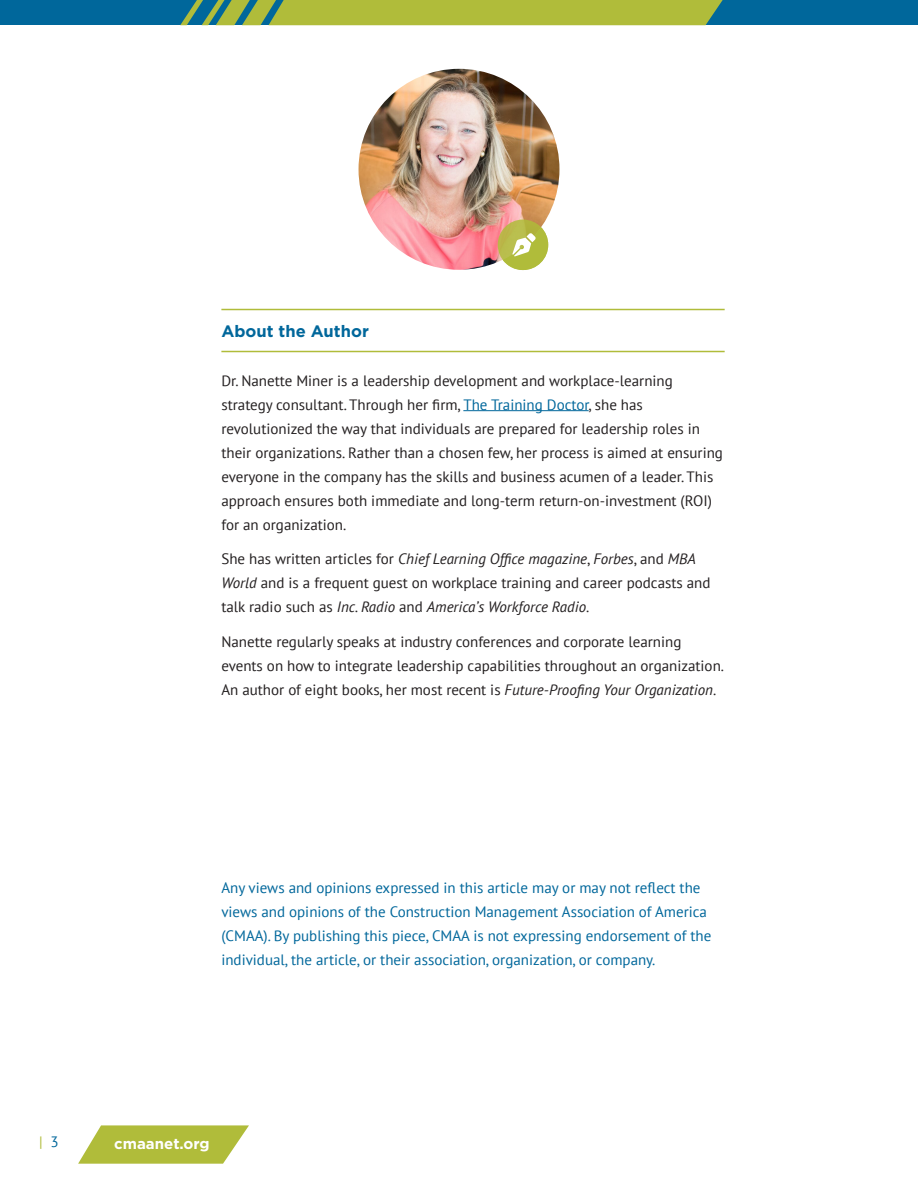
<style>
.page{position:relative;width:918px;height:1188px;background:#fff}
.page>*{position:absolute;margin:0;border:0;box-sizing:border-box;transform-origin:0 0}
.Heading_2{font:700 16.5px "Gotham";color:#00679b}
.BodyText{font:15px/24px "PT Sans";color:#231f20}
.Heading_4{font:15px/24px "PT Sans";color:#00679b}
.t1{font:700 15px "Gotham";color:#fff}
.t2{font:15px "PT Sans";color:#b0bc3a}
.s1{color:#00679b}
.s2{font-style:italic}
</style>
<div class="page">
<svg style="left:78px;top:1125px;width:171px;height:39px;background:#bcc659"></svg>
<div style="left:0;top:0;width:918px;height:25px;background:#00679b"></div>
<svg style="left:180px;top:0;width:543px;height:25px;background:#9db343"></svg>
<hr style="left:221px;top:309px;width:504px;height:1px;background:#b0bc3a">
<hr style="left:221px;top:351px;width:504px;height:1px;background:#b0bc3a">
<hr style="left:463px;top:410px;width:126px;height:1px;background:#00679b">
<img style="left:359px;top:69px;width:200px;height:201px;border-radius:100px">
<svg style="left:498px;top:220px;width:50px;height:50px"></svg>
<svg style="left:503px;top:227px;width:45px;height:43px"></svg>
<p class="Heading_2" style="left:221px;top:320px;width:149px">About the Author</p>
<p class="BodyText" style="left:221px;top:368px;width:503px">Dr. Nanette Miner is a leadership development and workplace-learning strategy consultant. Through her firm, <span class="s1">The Training Doctor</span>, she has revolutionized the way that individuals are prepared for leadership roles in their organizations. Rather than a chosen few, her process is aimed at ensuring everyone in the company has the skills and business acumen of a leader. This approach ensures both immediate and long-term return-on-investment (ROI) for an organization.</p>
<p class="BodyText" style="left:221px;top:547px;width:491px">She has written articles for <span class="s2">Chief Learning Office magazine</span>, <span class="s2">Forbes</span>, and <span class="s2">MBA<br>World</span> and is a frequent guest on workplace training and career podcasts and talk radio such as <span class="s2">Inc. Radio</span> and <span class="s2">America’s Workforce Radio</span>.</p>
<p class="BodyText" style="left:221px;top:630px;width:504px">Nanette regularly speaks at industry conferences and corporate learning events on how to integrate leadership capabilities throughout an organization.<br>An author of eight books, her most recent is <span class="s2">Future-Proofing Your Organization</span>.</p>
<p class="Heading_4" style="left:221px;top:875px;width:492px">Any views and opinions expressed in this article may or may not reflect the views and opinions of the Construction Management Association of America (CMAA). By publishing this piece, CMAA is not expressing endorsement of the individual, the article, or their association, organization, or company.</p>
<p class="t2" style="left:39px;top:1132px;width:21px">| <span class="s1">3</span></p>
<p class="t1" style="left:114px;top:1134px;width:97px">cmaanet.org</p>
</div>
